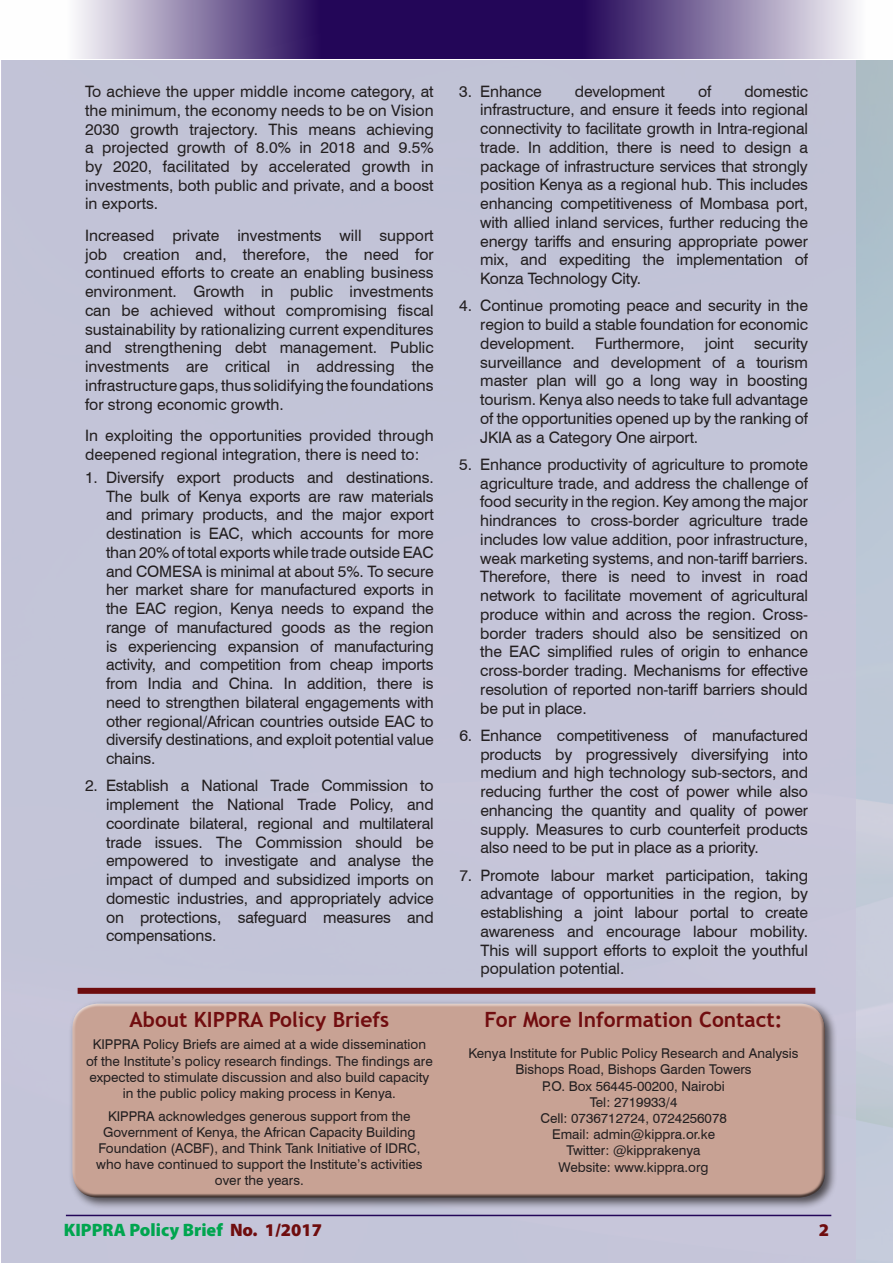
<style>
.page{position:relative;width:893px;height:1263px;background:#fff}
.page>*{position:absolute;margin:0;border:0;box-sizing:border-box;transform-origin:0 0}
.t1{font:700 21px "Trebuchet MS";color:#710d0f}
.t2{font:900 18px "Myriad Pro";color:#00a54f}
.t3{font:900 18px "Myriad Pro";color:#6f0d0e}
.t4{font:15.75px/18.8px "Swiss 721 BT";letter-spacing:-.01em;color:#231f20;text-align:justify}
.t5{font:13.5px/16.2px "Swiss 721 BT";color:#231f20;text-align:center}
.s1{color:#6f0d0e}
</style>
<div class="page">
<hr style="left:66px;top:1215px;width:765px;height:1px;background:#230658">
<svg style="left:69px;top:0;width:388px;height:59px;background:#69558d"></svg>
<svg style="left:457px;top:0;width:407px;height:59px;background:#6d5a90"></svg>
<div style="left:68px;top:999px;width:769px;height:211px;background:#231f20;opacity:.75"></div>
<div style="left:71px;top:1002px;width:753px;height:185px;background:#fff;opacity:.75"></div>
<div style="left:73px;top:1011px;width:754px;height:187px;background:#c8a294"></div>
<div style="left:78px;top:988px;width:737px;height:6px;background:#6e0d0e"></div>
<p class="t4" style="left:85px;top:82px;width:350px">To achieve the upper middle income category, at the minimum, the economy needs to be on Vision 2030 growth trajectory. This means achieving a projected growth of 8.0% in 2018 and 9.5% by 2020, facilitated by accelerated growth in investments, both public and private, and a boost in exports.</p>
<p class="t4" style="left:85px;top:226px;width:350px">Increased private investments will support job creation and, therefore, the need for continued efforts to create an enabling business environment. Growth in public investments can be achieved without compromising fiscal sustainability by rationalizing current expenditures and strengthening debt management. Public investments are critical in addressing the infrastructure gaps, thus solidifying the foundations for strong economic growth.</p>
<p class="t4" style="left:85px;top:426px;width:350px">In exploiting the opportunities provided through deepened regional integration, there is need to:</p>
<p class="t4" style="left:106px;top:468px;width:329px;text-indent:-21px">1. Diversify export products and destinations.<br>The bulk of Kenya exports are raw materials and primary products, and the major export destination is EAC, which accounts for more than 20% of total exports while trade outside EAC and COMESA is minimal at about 5%. To secure her market share for manufactured exports in the EAC region, Kenya needs to expand the range of manufactured goods as the region is experiencing expansion of manufacturing activity, and competition from cheap imports from India and China. In addition, there is need to strengthen bilateral engagements with other regional/African countries outside EAC to diversify destinations, and exploit potential value chains.</p>
<p class="t4" style="left:106px;top:776px;width:329px;text-indent:-21px">2. Establish a National Trade Commission to implement the National Trade Policy, and coordinate bilateral, regional and multilateral trade issues. The Commission should be empowered to investigate and analyse the impact of dumped and subsidized imports on domestic industries, and appropriately advice on protections, safeguard measures and compensations.</p>
<p class="t4" style="left:459px;top:82px;width:84px">3. Enhance</p>
<p class="t4" style="left:575px;top:82px;width:92px">development</p>
<p class="t4" style="left:698px;top:82px;width:15px">of</p>
<p class="t4" style="left:480px;top:82px;width:329px;text-indent:264px">domestic infrastructure, and ensure it feeds into regional connectivity to facilitate growth in Intra-regional trade. In addition, there is need to design a package of infrastructure services that strongly position Kenya as a regional hub. This includes enhancing competitiveness of Mombasa port, with allied inland services, further reducing the energy tariffs and ensuring appropriate power mix, and expediting the implementation of Konza Technology City.</p>
<p class="t4" style="left:480px;top:296px;width:329px;text-indent:-21px">4. Continue promoting peace and security in the region to build a stable foundation for economic development.</p>
<p class="t4" style="left:480px;top:334px;width:329px;text-indent:274px">security surveillance and development of a tourism master plan will go a long way in boosting tourism. Kenya also needs to take full advantage of the opportunities opened up by the ranking of JKIA as a Category One airport.</p>
<p class="t4" style="left:480px;top:455px;width:329px;text-indent:-21px">5. Enhance productivity of agriculture to promote agriculture trade, and address the challenge of food security in the region. Key among the major hindrances to cross-border agriculture trade includes low value addition, poor infrastructure, weak marketing systems, and non-tariff barriers.<br>Therefore, there is need to invest in road network to facilitate movement of agricultural produce within and across the region. Cross&shy;border traders should also be sensitized on the EAC simplified rules of origin to enhance cross-border trading. Mechanisms for effective resolution of reported non-tariff barriers should be put in place.</p>
<p class="t4" style="left:480px;top:726px;width:329px;text-indent:-21px">6. Enhance competitiveness of manufactured products by progressively diversifying into medium and high technology sub-sectors, and reducing further the cost of power while also enhancing the quantity and quality of power supply. Measures to curb counterfeit products also need to be put in place as a priority.</p>
<p class="t4" style="left:480px;top:865px;width:329px;text-indent:-21px">7. Promote labour market participation, taking advantage of opportunities in the region, by establishing a joint labour portal to create awareness and encourage labour mobility.<br>This will support efforts to exploit the youthful population potential.</p>
<p class="t4" style="left:595px;top:334px;width:91px">Furthermore,</p>
<p class="t4" style="left:705px;top:334px;width:31px">joint</p>
<h1 class="t1" style="left:129px;top:1006px;width:261px">About KIPPRA Policy Briefs</h1>
<h1 class="t1" style="left:485px;top:1006px;width:300px">For More Information Contact:</h1>
<p class="t5" style="left:86px;top:1036px;width:348px">KIPPRA Policy Briefs are aimed at a wide dissemination of the Institute’s policy research findings. The findings are expected to stimulate discussion and also build capacity in the public policy making process in Kenya.</p>
<p class="t5" style="left:96px;top:1107px;width:328px">KIPPRA acknowledges generous support from the Government of Kenya, the African Capacity Building Foundation (ACBF), and Think Tank Initiative of IDRC, who have continued to support the Institute’s activities over the years.</p>
<p class="t5" style="left:468px;top:1045px;width:332px">Kenya Institute for Public Policy Research and Analysis<br>Bishops Road, Bishops Garden Towers<br>P.O. Box 56445-00200, Nairobi<br>Tel: 2719933/4<br>Cell: 0736712724, 0724256078<br>Email: admin@kippra.or.ke<br>Twitter: @kipprakenya<br>Website: www.kippra.org</p>
<p class="t2" style="left:64px;top:1220px;width:260px">KIPPRA Policy Brief <span class="s1">No. 1/2017</span></p>
<p class="t3" style="left:819px;top:1220px;width:12px">2</p>
</div>
